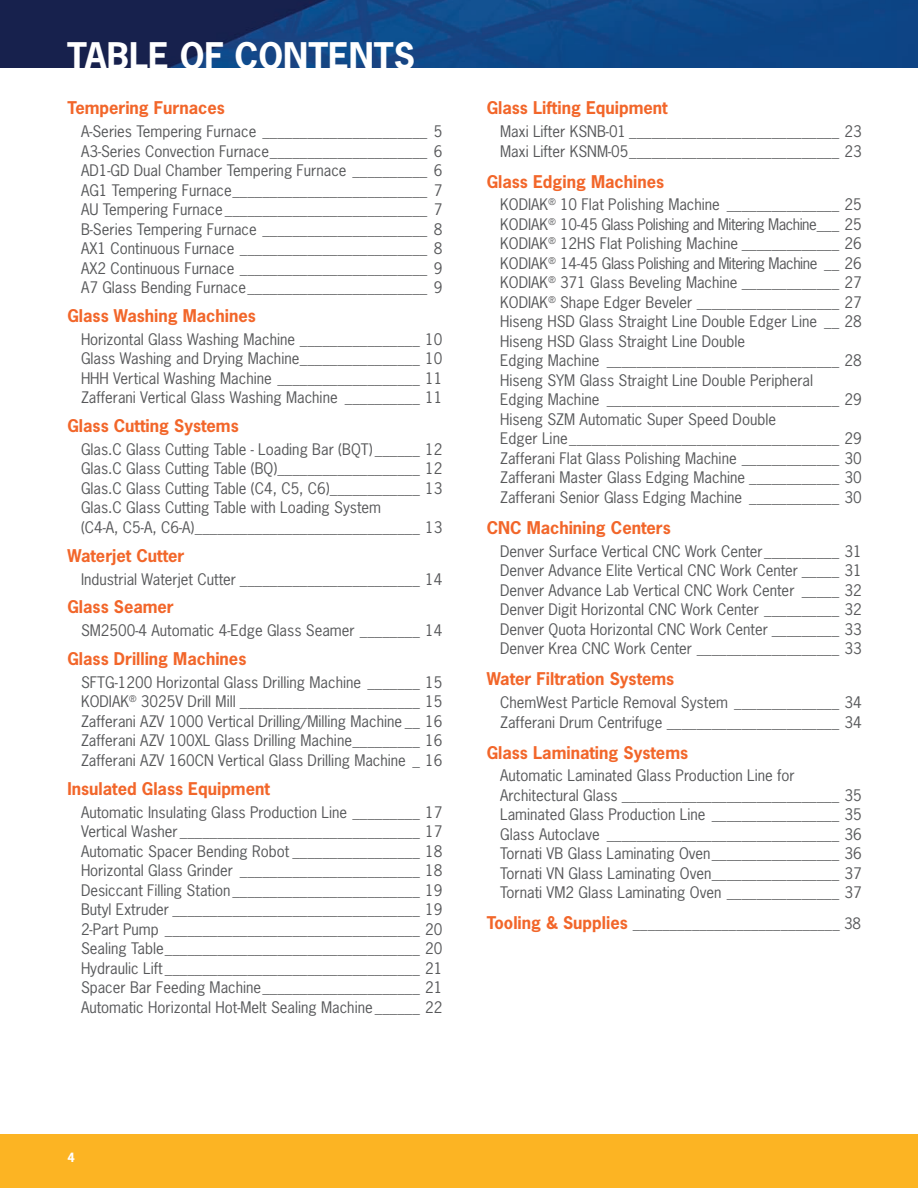
<style>
.page{position:relative;width:918px;height:1188px;background:#fff}
.page>*{position:absolute;margin:0;border:0;box-sizing:border-box;transform-origin:0 0}
.t1{font:700 34.5px "News Gothic Std";color:#fff}
.Table_of_Contents_-_Section{font:700 16.5px "News Gothic Std";color:#f2662a}
.Table_of_Contents_-_Body{font:15px/19.5px "News Gothic Std";color:#57585a}
.Table_of_Contents_-_Body-2{font:15px "News Gothic Std";letter-spacing:-.03em;color:#57585a}
.Table_of_Contents_-_Section-2{font:14.85px "News Gothic Std";color:#57585a}
.t2{font:700 12px "News Gothic Std";color:#fff}
.s1{font-weight:700;font-size:16.5px;color:#f2662a}
</style>
<div class="page">
<svg style="left:0;top:0;width:918px;height:68px;background:#113d78"></svg>
<div style="left:0;top:1134px;width:918px;height:54px;background:#fcb423"></div>
<p class="t1" style="left:67px;top:33px;width:350px">TABLE OF CONTENTS</p>
<p class="Table_of_Contents_-_Section" style="left:68px;top:97px;width:159px">Tempering Furnaces</p>
<p class="Table_of_Contents_-_Body" style="left:81px;top:122px;width:363px">A-Series Tempering Furnace ______________________ 5</p>
<p class="Table_of_Contents_-_Body" style="left:81px;top:141px;width:363px">A3-Series Convection Furnace_____________________ 6</p>
<p class="Table_of_Contents_-_Body" style="left:81px;top:161px;width:363px">AD1-GD Dual Chamber Tempering Furnace __________ 6</p>
<p class="Table_of_Contents_-_Body" style="left:81px;top:180px;width:363px">AG1 Tempering Furnace__________________________ 7</p>
<p class="Table_of_Contents_-_Body" style="left:81px;top:200px;width:363px">AU Tempering Furnace ___________________________ 7</p>
<p class="Table_of_Contents_-_Body" style="left:81px;top:219px;width:363px">B-Series Tempering Furnace ______________________ 8</p>
<p class="Table_of_Contents_-_Body" style="left:81px;top:239px;width:363px">AX1 Continuous Furnace _________________________ 8</p>
<p class="Table_of_Contents_-_Body" style="left:81px;top:258px;width:363px">AX2 Continuous Furnace _________________________ 9</p>
<p class="Table_of_Contents_-_Body" style="left:81px;top:278px;width:363px">A7 Glass Bending Furnace________________________ 9</p>
<p class="Table_of_Contents_-_Section" style="left:68px;top:305px;width:190px">Glass Washing Machines</p>
<p class="Table_of_Contents_-_Body" style="left:81px;top:329px;width:363px">Horizontal Glass Washing Machine ________________ 10</p>
<p class="Table_of_Contents_-_Body" style="left:81px;top:349px;width:363px">Glass Washing and Drying Machine________________ 10</p>
<p class="Table_of_Contents_-_Body" style="left:81px;top:368px;width:363px">HHH Vertical Washing Machine ___________________ 11</p>
<p class="Table_of_Contents_-_Body" style="left:81px;top:388px;width:363px">Zafferani Vertical Glass Washing Machine __________ 11</p>
<p class="Table_of_Contents_-_Section" style="left:68px;top:415px;width:173px">Glass Cutting Systems</p>
<p class="Table_of_Contents_-_Body" style="left:81px;top:439px;width:363px">Glas.C Glass Cutting Table - Loading Bar (BQT) ______ 12</p>
<p class="Table_of_Contents_-_Body" style="left:81px;top:459px;width:363px">Glas.C Glass Cutting Table (BQ)___________________ 12</p>
<p class="Table_of_Contents_-_Body" style="left:81px;top:478px;width:363px">Glas.C Glass Cutting Table (C4, C5, C6)____________ 13</p>
<p class="Table_of_Contents_-_Body" style="left:81px;top:498px;width:363px">Glas.C Glass Cutting Table with Loading System<br>(C4-A, C5-A, C6-A)______________________________ 13</p>
<p class="Table_of_Contents_-_Section" style="left:68px;top:545px;width:118px">Waterjet Cutter</p>
<p class="Table_of_Contents_-_Body" style="left:81px;top:569px;width:363px">Industrial Waterjet Cutter ________________________ 14</p>
<p class="Table_of_Contents_-_Section" style="left:68px;top:596px;width:108px">Glass Seamer</p>
<p class="Table_of_Contents_-_Body" style="left:81px;top:621px;width:363px">SM2500-4 Automatic 4-Edge Glass Seamer ________ 14</p>
<p class="Table_of_Contents_-_Section" style="left:68px;top:648px;width:180px">Glass Drilling Machines</p>
<p class="Table_of_Contents_-_Body" style="left:81px;top:672px;width:363px">SFTG-1200 Horizontal Glass Drilling Machine _______ 15</p>
<p class="Table_of_Contents_-_Body" style="left:81px;top:692px;width:363px">KODIAK<sup>®</sup> 3025V Drill Mill ________________________ 15</p>
<p class="Table_of_Contents_-_Body" style="left:81px;top:711px;width:363px">Zafferani AZV 1000 Vertical Drilling/Milling Machine __ 16</p>
<p class="Table_of_Contents_-_Body" style="left:81px;top:731px;width:363px">Zafferani AZV 100XL Glass Drilling Machine_________ 16</p>
<p class="Table_of_Contents_-_Body" style="left:81px;top:750px;width:363px">Zafferani AZV 160CN Vertical Glass Drilling Machine _ 16</p>
<p class="Table_of_Contents_-_Section" style="left:68px;top:778px;width:204px">Insulated Glass Equipment</p>
<p class="Table_of_Contents_-_Body" style="left:81px;top:802px;width:363px">Automatic Insulating Glass Production Line _________ 17</p>
<p class="Table_of_Contents_-_Body" style="left:81px;top:822px;width:363px">Vertical Washer ________________________________ 17</p>
<p class="Table_of_Contents_-_Body" style="left:81px;top:841px;width:363px">Automatic Spacer Bending Robot _________________ 18</p>
<p class="Table_of_Contents_-_Body" style="left:81px;top:861px;width:363px">Horizontal Glass Grinder ________________________ 18</p>
<p class="Table_of_Contents_-_Body" style="left:81px;top:880px;width:363px">Desiccant Filling Station _________________________ 19</p>
<p class="Table_of_Contents_-_Body" style="left:81px;top:900px;width:363px">Butyl Extruder _________________________________ 19</p>
<p class="Table_of_Contents_-_Body" style="left:81px;top:919px;width:363px">2-Part Pump __________________________________ 20</p>
<p class="Table_of_Contents_-_Body" style="left:81px;top:939px;width:363px">Sealing Table__________________________________ 20</p>
<p class="Table_of_Contents_-_Body" style="left:81px;top:958px;width:363px">Hydraulic Lift __________________________________ 21</p>
<p class="Table_of_Contents_-_Body" style="left:81px;top:978px;width:363px">Spacer Bar Feeding Machine_____________________ 21</p>
<p class="Table_of_Contents_-_Body" style="left:81px;top:997px;width:363px">Automatic Horizontal Hot-Melt Sealing Machine ______ 22</p>
<p class="Table_of_Contents_-_Section" style="left:487px;top:97px;width:183px">Glass Lifting Equipment</p>
<p class="Table_of_Contents_-_Body" style="left:500px;top:122px;width:363px">Maxi Lifter KSNB-01 ____________________________ 23</p>
<p class="Table_of_Contents_-_Body" style="left:500px;top:141px;width:363px">Maxi Lifter KSNM-05____________________________ 23</p>
<p class="Table_of_Contents_-_Section" style="left:487px;top:171px;width:179px">Glass Edging Machines</p>
<p class="Table_of_Contents_-_Body" style="left:500px;top:195px;width:363px">KODIAK<sup>®</sup> 10 Flat Polishing Machine _______________ 25</p>
<p class="Table_of_Contents_-_Body-2" style="left:500px;top:215px;width:363px">KODIAK<sup>®</sup> 10-45 Glass Polishing and Mitering Machine___ 25</p>
<p class="Table_of_Contents_-_Body" style="left:500px;top:234px;width:363px">KODIAK<sup>®</sup> 12HS Flat Polishing Machine _____________ 26</p>
<p class="Table_of_Contents_-_Body-2" style="left:500px;top:254px;width:363px">KODIAK<sup>®</sup> 14-45 Glass Polishing and Mitering Machine __ 26</p>
<p class="Table_of_Contents_-_Body" style="left:500px;top:273px;width:363px">KODIAK<sup>®</sup> 371 Glass Beveling Machine _____________ 27</p>
<p class="Table_of_Contents_-_Body" style="left:500px;top:292px;width:363px">KODIAK<sup>®</sup> Shape Edger Beveler ___________________ 27</p>
<p class="Table_of_Contents_-_Body" style="left:500px;top:312px;width:363px">Hiseng HSD Glass Straight Line Double Edger Line __ 28</p>
<p class="Table_of_Contents_-_Body" style="left:500px;top:331px;width:363px">Hiseng HSD Glass Straight Line Double<br>Edging Machine _______________________________ 28</p>
<p class="Table_of_Contents_-_Body" style="left:500px;top:370px;width:363px">Hiseng SYM Glass Straight Line Double Peripheral<br>Edging Machine _______________________________ 29</p>
<p class="Table_of_Contents_-_Body" style="left:500px;top:409px;width:363px">Hiseng SZM Automatic Super Speed Double<br>Edger Line____________________________________ 29</p>
<p class="Table_of_Contents_-_Body" style="left:500px;top:448px;width:363px">Zafferani Flat Glass Polishing Machine _____________ 30</p>
<p class="Table_of_Contents_-_Body" style="left:500px;top:468px;width:363px">Zafferani Master Glass Edging Machine ____________ 30</p>
<p class="Table_of_Contents_-_Body" style="left:500px;top:487px;width:363px">Zafferani Senior Glass Edging Machine ____________ 30</p>
<p class="Table_of_Contents_-_Section" style="left:487px;top:517px;width:186px">CNC Machining Centers</p>
<p class="Table_of_Contents_-_Body" style="left:500px;top:541px;width:363px">Denver Surface Vertical CNC Work Center__________ 31</p>
<p class="Table_of_Contents_-_Body" style="left:500px;top:561px;width:363px">Denver Advance Elite Vertical CNC Work Center _____ 31</p>
<p class="Table_of_Contents_-_Body" style="left:500px;top:580px;width:363px">Denver Advance Lab Vertical CNC Work Center _____ 32</p>
<p class="Table_of_Contents_-_Body" style="left:500px;top:600px;width:363px">Denver Digit Horizontal CNC Work Center __________ 32</p>
<p class="Table_of_Contents_-_Body" style="left:500px;top:619px;width:363px">Denver Quota Horizontal CNC Work Center _________ 33</p>
<p class="Table_of_Contents_-_Body" style="left:500px;top:639px;width:363px">Denver Krea CNC Work Center ___________________ 33</p>
<p class="Table_of_Contents_-_Section" style="left:487px;top:668px;width:189px">Water Filtration Systems</p>
<p class="Table_of_Contents_-_Body" style="left:500px;top:693px;width:363px">ChemWest Particle Removal System ______________ 34</p>
<p class="Table_of_Contents_-_Body" style="left:500px;top:712px;width:363px">Zafferani Drum Centrifuge _______________________ 34</p>
<p class="Table_of_Contents_-_Section" style="left:487px;top:741px;width:203px">Glass Laminating Systems</p>
<p class="Table_of_Contents_-_Body" style="left:500px;top:766px;width:363px">Automatic Laminated Glass Production Line for<br>Architectural Glass _____________________________ 35</p>
<p class="Table_of_Contents_-_Body" style="left:500px;top:805px;width:363px">Laminated Glass Production Line _________________ 35</p>
<p class="Table_of_Contents_-_Body" style="left:500px;top:824px;width:363px">Glass Autoclave _______________________________ 36</p>
<p class="Table_of_Contents_-_Body" style="left:500px;top:844px;width:363px">Tornati VB Glass Laminating Oven_________________ 36</p>
<p class="Table_of_Contents_-_Body" style="left:500px;top:863px;width:363px">Tornati VN Glass Laminating Oven_________________ 37</p>
<p class="Table_of_Contents_-_Body" style="left:500px;top:883px;width:363px">Tornati VM2 Glass Laminating Oven _______________ 37</p>
<p class="Table_of_Contents_-_Section-2" style="left:487px;top:914px;width:376px"><span class="s1">Tooling &amp; Supplies</span> ____________________________ 38</p>
<p class="t2" style="left:68px;top:1149px;width:9px">4</p>
</div>
